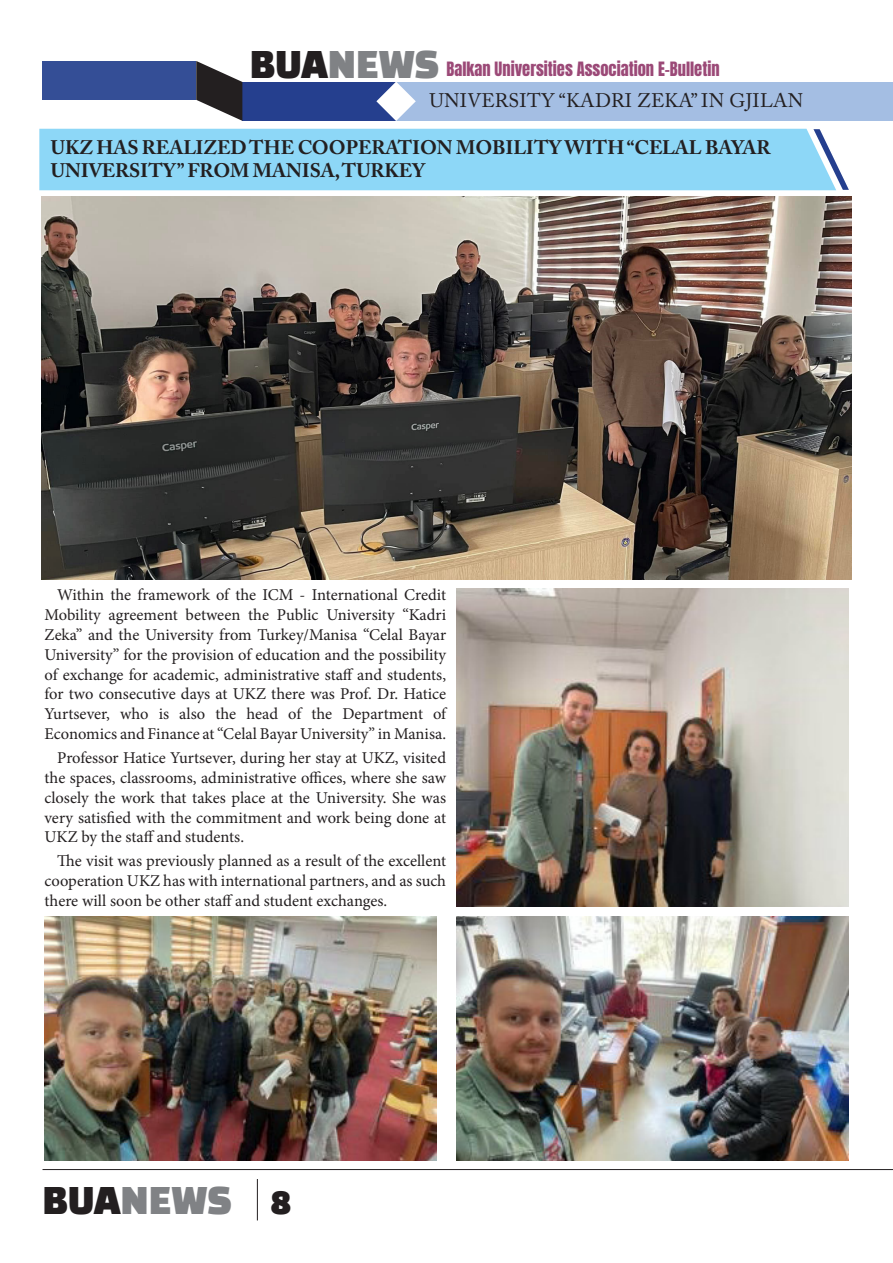
<style>
.page{position:relative;width:893px;height:1263px;background:#fff}
.page>*{position:absolute;margin:0;border:0;box-sizing:border-box;transform-origin:0 0}
.t1{font:36px "Black Han Sans";color:#231f20}
.İçerik_Metin{font:700 19.5px/23.4px "Adobe Caslon Pro";letter-spacing:-.005em;color:#231f20}
.İçerik_Metin-2{font:19.5px "Adobe Caslon Pro";letter-spacing:.015em;color:#231f20}
.İçerik_Metin-3{font:16.5px/19.8px "Minion Pro";letter-spacing:-.005em;color:#231f20;text-align:justify}
.t2{font:16.5px "Anton";color:#9b4977}
.s1{font-family:"Black Han Sans";font-size:36px;color:#231f20}
.s2{font-family:"Black Han Sans";font-size:36px;color:#808285}
.s3{color:#808285}
</style>
<div class="page">
<div style="left:43px;top:61px;width:153px;height:39px;background:#344e96"></div>
<div style="left:242px;top:82px;width:154px;height:39px;background:#253f8e"></div>
<div style="left:396px;top:82px;width:497px;height:39px;background:#a4bee3"></div>
<svg style="left:196px;top:61px;width:46px;height:60px"></svg>
<svg style="left:376px;top:82px;width:40px;height:39px"></svg>
<hr style="left:257px;top:1179px;width:1px;height:41px;background:#231f20">
<hr style="left:43px;top:1169px;width:850px;height:1px;background:#231f20">
<svg style="left:804px;top:128px;width:45px;height:63px"></svg>
<div style="left:39px;top:129px;width:797px;height:61px;background:#8dd7f7"></div>
<img style="left:41px;top:197px;width:810px;height:382px">
<img style="left:44px;top:916px;width:393px;height:244px">
<img style="left:456px;top:916px;width:392px;height:244px">
<img style="left:456px;top:588px;width:392px;height:318px">
<p class="t2" style="left:250px;top:61px;width:471px"><span class="s1">BUA</span><span class="s2">NEWS</span> Balkan Universities Association E-Bulletin</p>
<p class="İçerik_Metin-2" style="left:429px;top:89px;width:376px">UNIVERSITY “KADRI ZEKA” IN GJILAN</p>
<p class="İçerik_Metin" style="left:51px;top:136px;width:721px">UKZ HAS REALIZED THE COOPERATION MOBILITY WITH “CELAL BAYAR<br>UNIVERSITY” FROM MANISA, TURKEY</p>
<p class="İçerik_Metin-3" style="left:44px;top:585px;width:403px;text-indent:13px">Within the framework of the ICM - International Credit Mobility agreement between the Public University “Kadri Zeka” and the University from Turkey/Manisa “Celal Bayar University” for the provision of education and the possibility of exchange for academic, administrative staff and students, for two consecutive days at UKZ there was Prof. Dr. Hatice Yurtsever, who is also the head of the Department of Economics and Finance at “Celal Bayar University” in Manisa.</p>
<p class="İçerik_Metin-3" style="left:44px;top:748px;width:403px;text-indent:13px">Professor Hatice Yurtsever, during her stay at UKZ, visited the spaces, classrooms, administrative offices, where she saw closely the work that takes place at the University. She was very satisfied with the commitment and work being done at UKZ by the staff and students.</p>
<p class="İçerik_Metin-3" style="left:44px;top:851px;width:403px;text-indent:13px">The visit was previously planned as a result of the excellent cooperation UKZ has with international partners, and as such there will soon be other staff and student exchanges.</p>
<h1 class="t1" style="left:43px;top:1184px;width:251px">BUA<span class="s3">NEWS</span> 8</h1>
</div>
